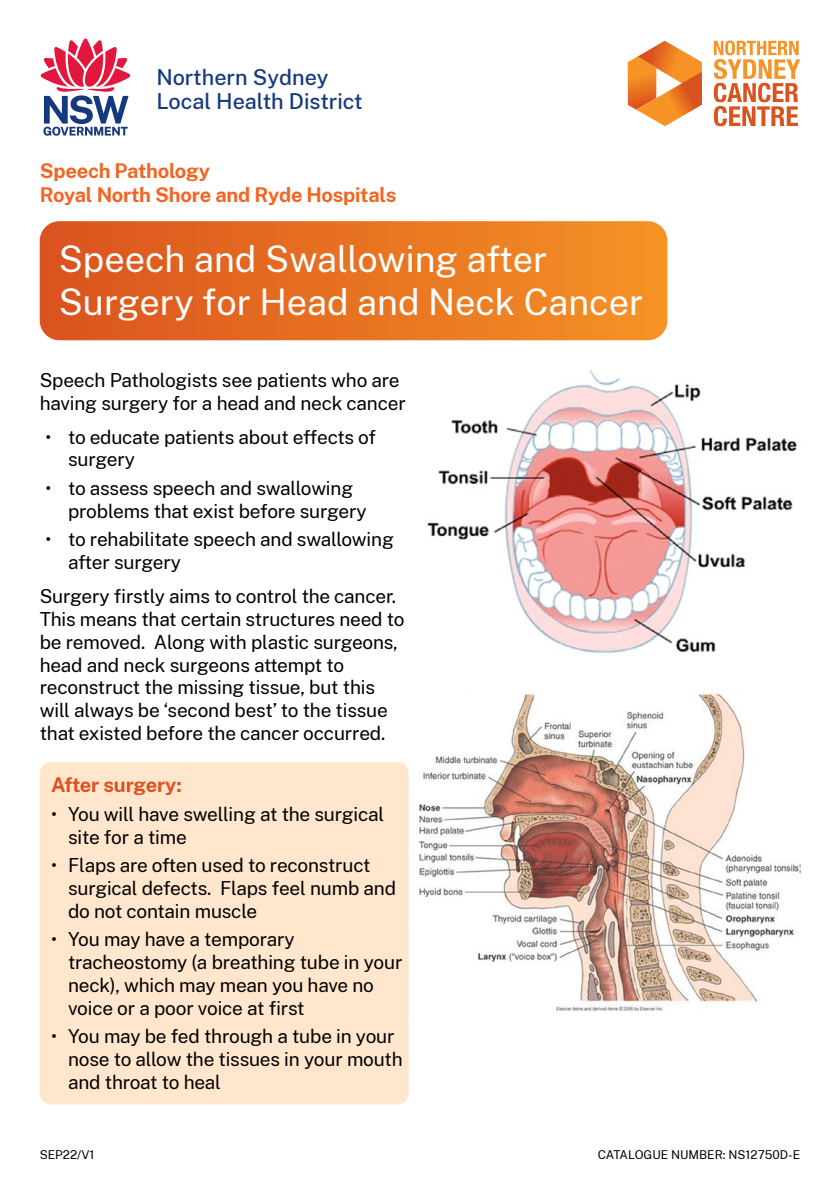
<style>
.page{position:relative;width:840px;height:1191px;background:#fff}
.page>*{position:absolute;margin:0;border:0;box-sizing:border-box;transform-origin:0 0}
.t1{font:36px/43.2px "Public Sans";color:#fff}
.t2{font:500 21.6px/25px "Public Sans";color:#15397f}
.t3{font:700 20px/24px "Public Sans";letter-spacing:-.01em;color:#f26522}
.h2_shade{font:700 20px "Public Sans";letter-spacing:-.015em;color:#db521f}
.body{font:19px/22.8px "Public Sans";letter-spacing:-.01em;color:#000}
.t4{font:12px "Public Sans";color:#000}
</style>
<div class="page">
<svg style="left:40px;top:221px;width:627px;height:119px;background:#e77322"></svg>
<svg style="left:41px;top:39px;width:89px;height:97px"></svg>
<svg style="left:627px;top:41px;width:74px;height:85px"></svg>
<svg style="left:713px;top:40px;width:86px;height:86px"></svg>
<div style="left:40px;top:762px;width:368px;height:46px;background:#ffe6cc;border-radius:11px"></div>
<div style="left:40px;top:791px;width:368px;height:68px;background:#ffe6cc;border-radius:11px"></div>
<div style="left:40px;top:842px;width:368px;height:91px;background:#ffe6cc;border-radius:11px"></div>
<div style="left:40px;top:917px;width:368px;height:113px;background:#ffe6cc;border-radius:11px"></div>
<div style="left:40px;top:1013px;width:368px;height:91px;background:#ffe6cc;border-radius:11px"></div>
<img style="left:420px;top:692px;width:379px;height:318px">
<img style="left:427px;top:370px;width:370px;height:284px">
<p class="t2" style="left:156px;top:63px;width:208px">Northern Sydney<br>Local Health District</p>
<p class="t3" style="left:40px;top:157px;width:358px">Speech Pathology<br>Royal North Shore and Ryde Hospitals</p>
<p class="t1" style="left:59px;top:235px;width:585px">Speech and Swallowing after<br>Surgery for Head and Neck Cancer</p>
<p class="body" style="left:40px;top:367px;width:367px">Speech Pathologists see patients who are having surgery for a head and neck cancer</p>
<p class="body" style="left:68px;top:424px;width:309px;text-indent:-23px">• to educate patients about effects of surgery</p>
<p class="body" style="left:68px;top:476px;width:300px;text-indent:-23px">• to assess speech and swallowing problems that exist before surgery</p>
<p class="body" style="left:68px;top:527px;width:327px;text-indent:-23px">• to rehabilitate speech and swallowing after surgery</p>
<p class="body" style="left:40px;top:584px;width:366px">Surgery firstly aims to control the cancer.<br>This means that certain structures need to be removed. Along with plastic surgeons, head and neck surgeons attempt to reconstruct the missing tissue, but this will always be ‘second best’ to the tissue that existed before the cancer occurred.</p>
<p class="h2_shade" style="left:51px;top:770px;width:132px">After surgery:</p>
<p class="body" style="left:68px;top:801px;width:317px;text-indent:-17px">• You will have swelling at the surgical site for a time</p>
<p class="body" style="left:68px;top:853px;width:329px;text-indent:-17px">• Flaps are often used to reconstruct surgical defects. Flaps feel numb and do not contain muscle</p>
<p class="body" style="left:68px;top:927px;width:335px;text-indent:-17px">• You may have a temporary tracheostomy (a breathing tube in your neck), which may mean you have no voice or a poor voice at first</p>
<p class="body" style="left:68px;top:1024px;width:336px;text-indent:-17px">• You may be fed through a tube in your nose to allow the tissues in your mouth and throat to heal</p>
<p class="t4" style="left:40px;top:1146px;width:56px">SEP22/V1</p>
<p class="t4" style="left:597px;top:1146px;width:204px">CATALOGUE NUMBER: NS12750D-E</p>
</div>
